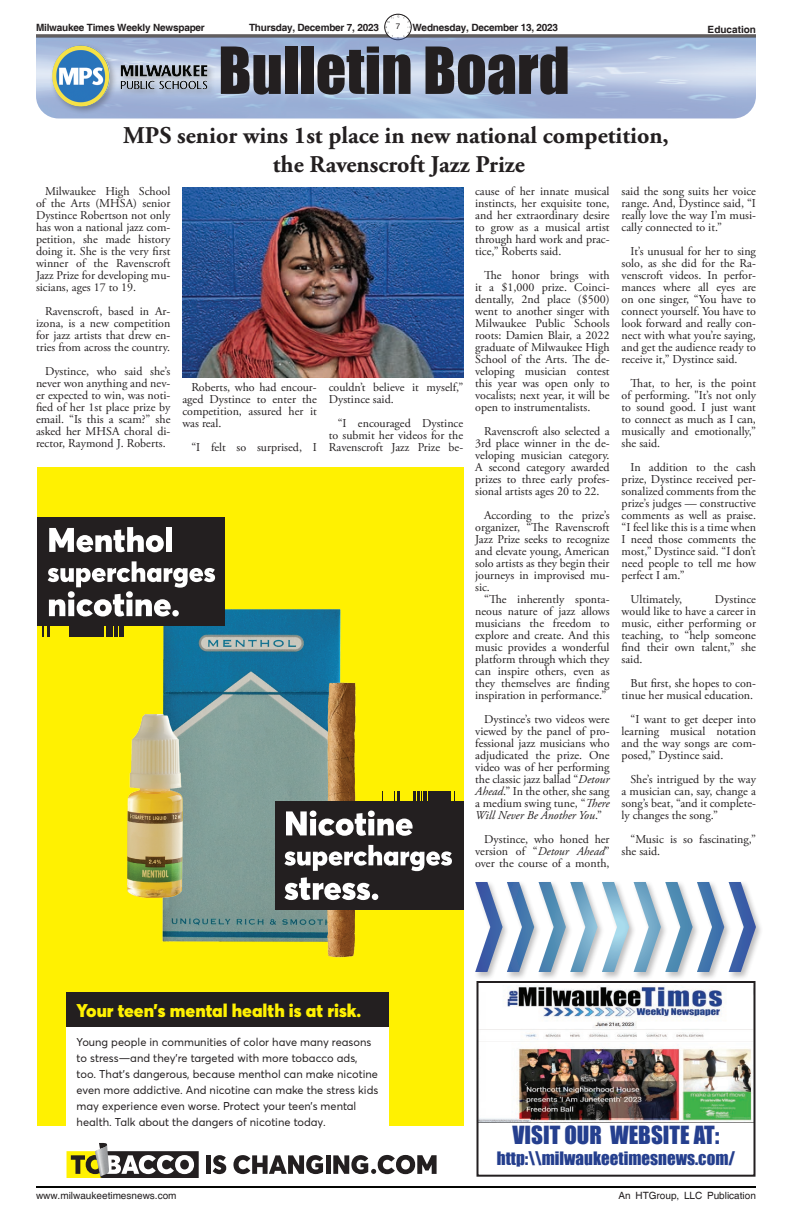
<style>
.page{position:relative;width:792px;height:1224px;background:#fff}
.page>*{position:absolute;margin:0;border:0;box-sizing:border-box;transform-origin:0 0}
.t1{font:60px "Impact";color:#231f20}
.t2{font:700 24px/28.8px "Adobe Garamond Pro";color:#231f20;text-align:center}
.t3{font:23px "Impact";color:#253f8e}
.t4{font:900 18.2px "Averta Std";color:#fff101}
.t5{font:17px "Impact";color:#253f8e}
.t6{font:12px/12px "Adobe Garamond Pro";color:#231f20;text-align:justify}
.t7{font:11.2px/16.1px "Averta Std";color:#231f20}
.t8{font:700 10px "Helvetica";letter-spacing:-.02em;color:#231f20}
.t9{font:10px "Helvetica";color:#231f20}
.t10{font:700 10px "Helvetica";color:#231f20}
.t11{font:8px "Helvetica";color:#231f20}
.s1{font-style:italic}
</style>
<div class="page">
<hr style="left:36px;top:34px;width:720px;height:1px;background:#231f20">
<hr style="left:36px;top:36px;width:720px;height:1px;background:#231f20">
<hr style="left:36px;top:37px;width:720px;height:1px;background:#231f20">
<img style="left:385px;top:14px;width:26px;height:24px">
<div style="left:384px;top:14px;width:28px;height:26px;border:1px solid #231f20;border-radius:50%"></div>
<div style="left:390px;top:18px;width:18px;height:17px;background:#fff;border-radius:50%"></div>
<hr style="left:36px;top:1186px;width:720px;height:2px;background:#040503">
<div style="left:474px;top:880px;width:290px;height:100px;background:#231f20;opacity:.29"></div>
<svg style="left:475px;top:882px;width:281px;height:90px"></svg>
<img style="left:479px;top:986px;width:274px;height:137px">
<div style="left:476px;top:981px;width:280px;height:196px;border:2px solid #231f20"></div>
<div style="left:37px;top:468px;width:426px;height:658px;background:#fff101"></div>
<div style="left:67px;top:1027px;width:322px;height:120px;background:#fff"></div>
<div style="left:67px;top:992px;width:322px;height:35px;background:#231f20"></div>
<img style="left:160px;top:609px;width:181px;height:333px">
<img style="left:324px;top:679px;width:35px;height:279px">
<img style="left:128px;top:715px;width:55px;height:183px">
<svg style="left:450px;top:792px;width:5px;height:9px"></svg>
<div style="left:428px;top:792px;width:21px;height:10px;background:#231f20"></div>
<hr style="left:423px;top:792px;width:4px;height:10px;background:#231f20">
<svg style="left:413px;top:792px;width:9px;height:9px"></svg>
<svg style="left:394px;top:792px;width:6px;height:9px"></svg>
<div style="left:69px;top:625px;width:35px;height:12px;background:#231f20"></div>
<div style="left:119px;top:625px;width:5px;height:12px;background:#231f20"></div>
<svg style="left:106px;top:626px;width:12px;height:11px"></svg>
<svg style="left:42px;top:626px;width:8px;height:11px"></svg>
<div style="left:37px;top:518px;width:188px;height:108px;background:#231f20"></div>
<svg style="left:49px;top:527px;width:115px;height:25px"></svg>
<div style="left:166px;top:527px;width:6px;height:25px;background:#fff"></div>
<svg style="left:48px;top:561px;width:167px;height:56px"></svg>
<div style="left:172px;top:610px;width:7px;height:7px;background:#fff;border-radius:50%"></div>
<div style="left:275px;top:801px;width:188px;height:108px;background:#231f20"></div>
<svg style="left:286px;top:811px;width:127px;height:25px"></svg>
<svg style="left:284px;top:845px;width:168px;height:26px"></svg>
<svg style="left:284px;top:877px;width:94px;height:23px"></svg>
<div style="left:206px;top:1155px;width:5px;height:19px;background:#231f20"></div>
<svg style="left:213px;top:1155px;width:13px;height:19px"></svg>
<svg style="left:233px;top:1155px;width:90px;height:19px"></svg>
<div style="left:326px;top:1155px;width:5px;height:19px;background:#231f20"></div>
<svg style="left:67px;top:1143px;width:132px;height:35px"></svg>
<svg style="left:333px;top:1155px;width:104px;height:19px"></svg>
<img style="left:36px;top:38px;width:720px;height:80px">
<div style="left:50px;top:43px;width:166px;height:72px;background:#231f20;opacity:.31"></div>
<img style="left:55px;top:45px;width:25px;height:18px">
<img style="left:182px;top:187px;width:281px;height:190px">
<p class="t11" style="left:396px;top:22px;width:6px">7</p>
<p class="t8" style="left:36px;top:22px;width:170px">Milwaukee Times Weekly Newspaper</p>
<p class="t8" style="left:249px;top:22px;width:132px">Thursday, December 7, 2023</p>
<p class="t8" style="left:412px;top:22px;width:147px">Wednesday, December 13, 2023</p>
<h1 class="t1" style="left:218px;top:24px;width:353px">Bulletin Board</h1>
<p class="t10" style="left:708px;top:23px;width:50px">Education</p>
<h2 class="t2" style="left:123px;top:122px;width:547px">MPS senior wins 1st place in new national competition, the Ravenscroft Jazz Prize</h2>
<p class="t6" style="left:36px;top:185px;width:136px;text-indent:9px">Milwaukee High School of the Arts (MHSA) senior Dystince Robertson not only has won a national jazz com&shy;petition, she made history doing it. She is the very first winner of the Ravenscroft Jazz Prize for developing mu&shy;sicians, ages 17 to 19.</p>
<p class="t6" style="left:36px;top:305px;width:136px;text-indent:9px">Ravenscroft, based in Ar&shy;izona, is a new competition for jazz artists that drew en&shy;tries from across the country.</p>
<p class="t6" style="left:36px;top:365px;width:136px;text-indent:9px">Dystince, who said she’s never won anything and nev&shy;er expected to win, was noti&shy;fied of her 1st place prize by email. “Is this a scam?” she asked her MHSA choral di&shy;rector, Raymond J. Roberts.</p>
<p class="t6" style="left:475px;top:185px;width:136px">cause of her innate musical instincts, her exquisite tone, and her extraordinary desire to grow as a musical artist through hard work and prac&shy;tice,” Roberts said.</p>
<p class="t6" style="left:475px;top:269px;width:136px;text-indent:9px">The honor brings with it a $1,000 prize. Coinci&shy;dentally, 2nd place ($500) went to another singer with Milwaukee Public Schools roots: Damien Blair, a 2022 graduate of Milwaukee High School of the Arts. The de&shy;veloping musician contest this year was open only to vocalists; next year, it will be open to instrumentalists.</p>
<p class="t6" style="left:475px;top:425px;width:136px;text-indent:9px">Ravenscroft also selected a 3rd place winner in the de&shy;veloping musician category.<br>A second category awarded prizes to three early profes&shy;sional artists ages 20 to 22.</p>
<p class="t6" style="left:475px;top:509px;width:136px;text-indent:9px">According to the prize’s organizer, “The Ravenscroft Jazz Prize seeks to recognize and elevate young, American solo artists as they begin their journeys in improvised mu&shy;sic.</p>
<p class="t6" style="left:475px;top:593px;width:136px;text-indent:9px">“The inherently sponta&shy;neous nature of jazz allows musicians the freedom to explore and create. And this music provides a wonderful platform through which they can inspire others, even as they themselves are finding inspiration in performance.”</p>
<p class="t6" style="left:475px;top:713px;width:136px;text-indent:9px">Dystince’s two videos were viewed by the panel of pro&shy;fessional jazz musicians who adjudicated the prize. One video was of her performing the classic jazz ballad “<span class="s1">Detour Ahead</span>.” In the other, she sang a medium swing tune, “<span class="s1">There Will Never Be Another You</span>.”</p>
<p class="t6" style="left:475px;top:833px;width:136px;text-indent:9px">Dystince, who honed her version of “<span class="s1">Detour Ahead</span>” over the course of a month,</p>
<p class="t6" style="left:622px;top:185px;width:136px">said the song suits her voice range. And, Dystince said, “I really love the way I’m musi&shy;cally connected to it.”</p>
<p class="t6" style="left:622px;top:245px;width:136px;text-indent:9px">It’s unusual for her to sing solo, as she did for the Ra&shy;venscroft videos. In perfor&shy;mances where all eyes are on one singer, “You have to connect yourself. You have to look forward and really con&shy;nect with what you’re saying, and get the audience ready to receive it,” Dystince said.</p>
<p class="t6" style="left:622px;top:377px;width:136px;text-indent:9px">That, to her, is the point of performing. "It’s not only to sound good. I just want to connect as much as I can, musically and emotionally,” she said.</p>
<p class="t6" style="left:622px;top:461px;width:136px;text-indent:9px">In addition to the cash prize, Dystince received per&shy;sonalized comments from the prize’s judges — constructive comments as well as praise. “I feel like this is a time when I need those comments the most,” Dystince said. “I don’t need people to tell me how perfect I am.”</p>
<p class="t6" style="left:631px;top:593px;width:53px">Ultimately,</p>
<p class="t6" style="left:182px;top:381px;width:136px;text-indent:9px">Roberts, who had encour&shy;aged Dystince to enter the competition, assured her it was real.</p>
<p class="t6" style="left:191px;top:441px;width:127px">“I felt so surprised, I</p>
<p class="t6" style="left:329px;top:381px;width:136px">couldn’t believe it myself,”<br>Dystince said.</p>
<p class="t6" style="left:329px;top:417px;width:136px;text-indent:9px">“I encouraged Dystince to submit her videos for the Ravenscroft Jazz Prize be-</p>
<p class="t6" style="left:622px;top:593px;width:136px;text-indent:93px">Dystince would like to have a career in music, either performing or teaching, to “help someone find their own talent,” she said.</p>
<p class="t6" style="left:622px;top:677px;width:136px;text-align:right">But first, she hopes to con&shy;tinue her musical education.</p>
<p class="t6" style="left:622px;top:713px;width:136px;text-indent:9px">“I want to get deeper into learning musical notation and the way songs are com&shy;posed,” Dystince said.</p>
<p class="t6" style="left:622px;top:773px;width:136px;text-indent:9px">She’s intrigued by the way a musician can, say, change a song’s beat, “and it complete&shy;ly changes the song.”</p>
<p class="t6" style="left:622px;top:833px;width:136px;text-indent:9px">“Music is so fascinating,” she said.</p>
<h3 class="t4" style="left:77px;top:998px;width:286px">Your teen’s mental health is at risk.</h3>
<p class="t7" style="left:77px;top:1034px;width:303px">Young people in communities of color have many reasons to stress—and they’re targeted with more tobacco ads, too. That’s dangerous, because menthol can make nicotine even more addictive. And nicotine can make the stress kids may experience even worse. Protect your teen’s mental health. Talk about the dangers of nicotine today.</p>
<h3 class="t3" style="left:513px;top:1117px;width:208px">VISIT OUR WEBSITE AT:</h3>
<h3 class="t5" style="left:497px;top:1145px;width:240px">http:\\milwaukeetimesnews.com/</h3>
<p class="t9" style="left:36px;top:1190px;width:142px">www.milwaukeetimesnews.com</p>
<p class="t9" style="left:619px;top:1190px;width:139px">An HTGroup, LLC Publication</p>
</div>
